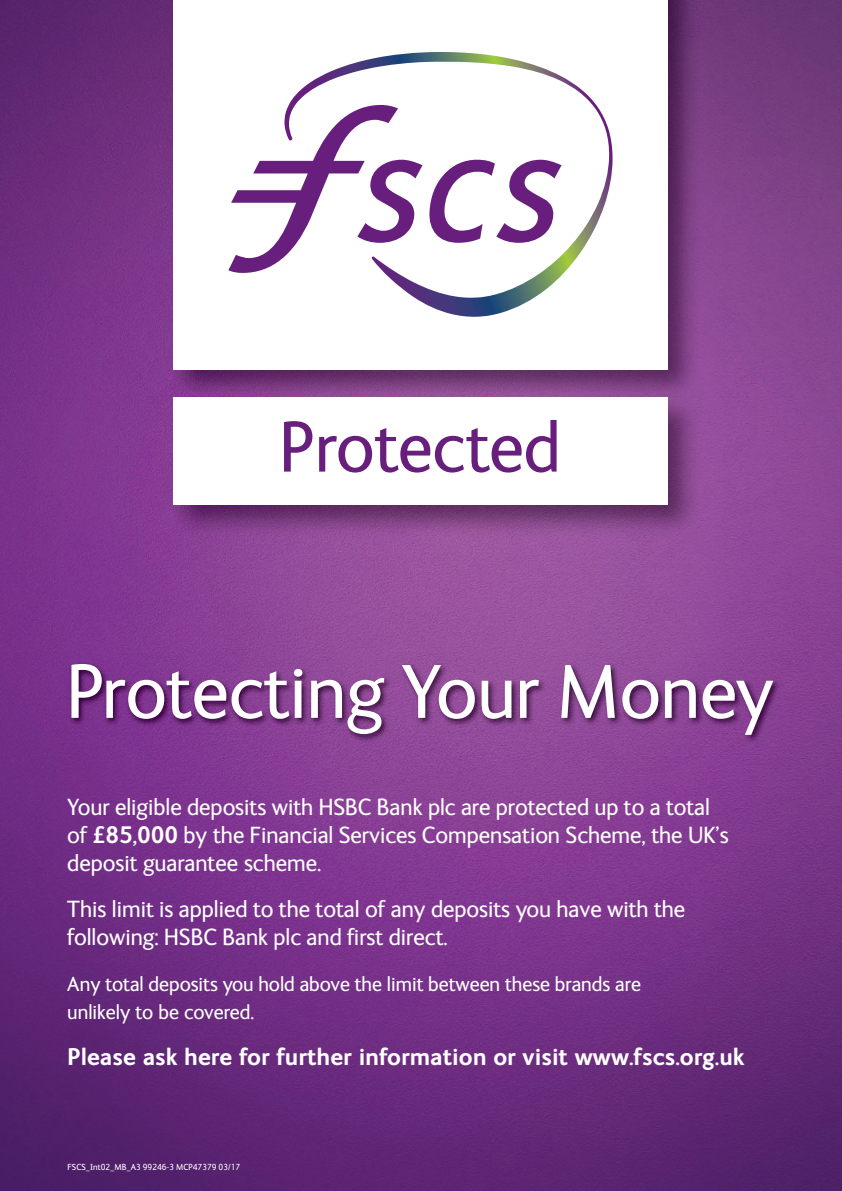
<style>
.page{position:relative;width:842px;height:1191px;background:#fff}
.page>*{position:absolute;margin:0;border:0;box-sizing:border-box;transform-origin:0 0}
.t1{font:78px "FS Ingrid";color:#fff}
.t2{font:24px/28px "FS Ingrid";color:#fff}
.t3{font:700 24px "FS Ingrid";color:#fff}
.t4{font:21px/28px "FS Ingrid";color:#fff}
.t5{font:9px "FS Ingrid";color:#fff}
.s1{font-weight:700}
</style>
<div class="page">
<img style="left:0;top:0;width:842px;height:1191px">
<img style="left:69px;top:661px;width:712px;height:82px">
<img style="left:173px;top:0;width:528px;height:538px">
<div style="left:173px;top:0;width:495px;height:369px;background:#fff"></div>
<div style="left:173px;top:397px;width:495px;height:108px;background:#fff"></div>
<svg style="left:284px;top:421px;width:28px;height:50px"></svg>
<svg style="left:319px;top:420px;width:238px;height:52px"></svg>
<svg style="left:228px;top:160px;width:56px;height:113px"></svg>
<svg style="left:284px;top:52px;width:328px;height:265px"></svg>
<h1 class="t1" style="left:67px;top:640px;width:708px">Protecting Your Money</h1>
<p class="t2" style="left:67px;top:792px;width:663px">Your eligible deposits with HSBC Bank plc are protected up to a total of <span class="s1">£85,000</span> by the Financial Services Compensation Scheme, the UK’s deposit guarantee scheme.</p>
<p class="t2" style="left:67px;top:894px;width:619px">This limit is applied to the total of any deposits you have with the following: HSBC Bank plc and first direct.</p>
<p class="t4" style="left:67px;top:969px;width:575px">Any total deposits you hold above the limit between these brands are unlikely to be covered.</p>
<p class="t3" style="left:67px;top:1040px;width:679px">Please ask here for further information or visit www.fscs.org.uk</p>
<p class="t5" style="left:68px;top:1161px;width:174px">FSCS_Int02_MB_A3 99246-3 MCP47379 03/17</p>
</div>
